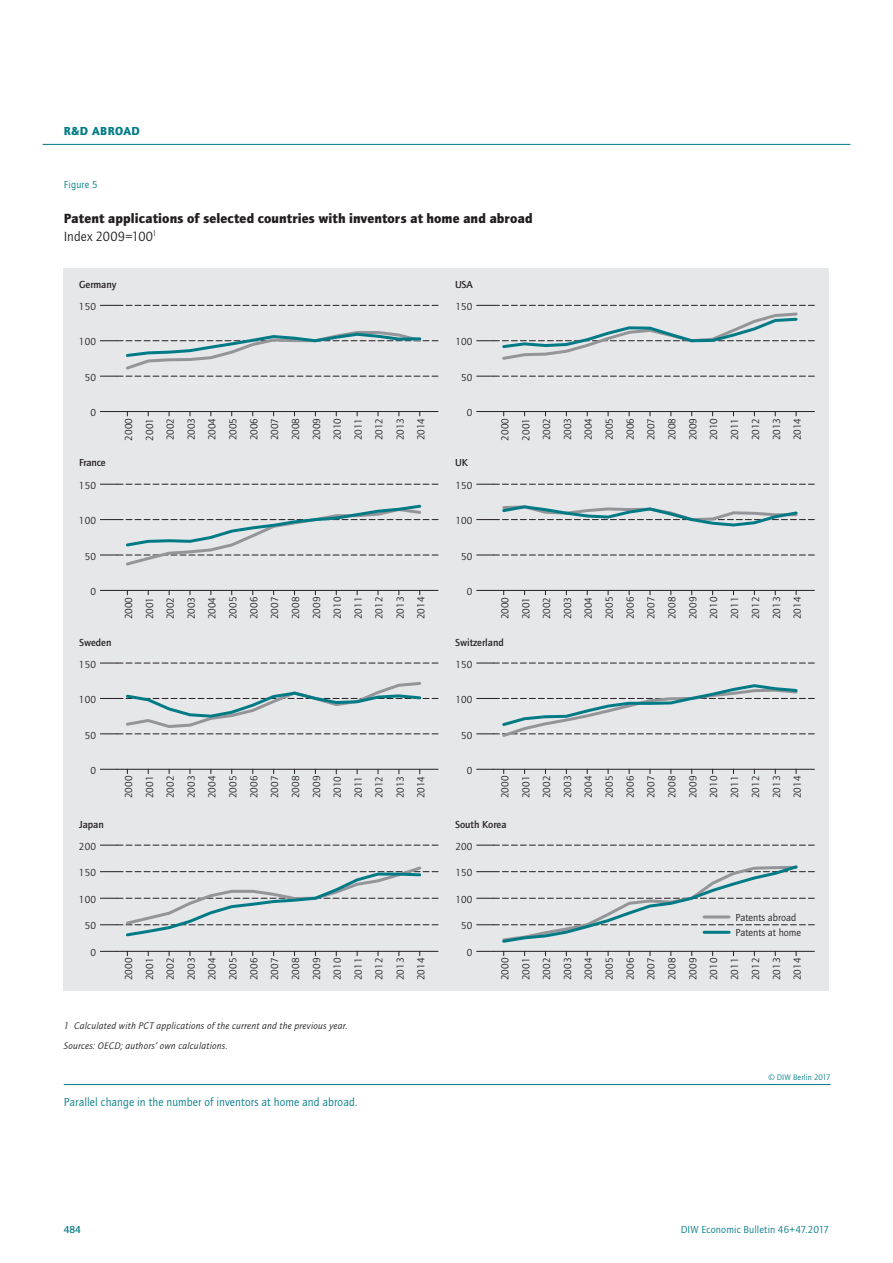
<style>
.page{position:relative;width:893px;height:1263px;background:#fff}
.page>*{position:absolute;margin:0;border:0;box-sizing:border-box;transform-origin:0 0}
.t1{font:900 13.8px/18px "Quay Sans ITC Std";letter-spacing:.005em;color:#231f20}
.t2{font:12px "Quay Sans ITC Std";letter-spacing:.01em;color:#007b85}
.t3{font:900 12px "Quay Sans ITC Std";color:#007b85}
.t4{font:10.5px/20.9px "Quay Sans ITC Std";letter-spacing:-.005em;color:#231f20;text-align:justify}
.t5{font:500 10.5px "Quay Sans ITC Std";color:#231f20}
.t6{font:10.5px "Quay Sans ITC Std";letter-spacing:.015em;color:#007b85}
.t7{font:500 10.5px "Quay Sans ITC Std";color:#007b85}
.t8{font:italic 9.75px/20.5px "Quay Sans ITC Std";letter-spacing:.025em;color:#231f20}
.t9{font:8.25px "Quay Sans ITC Std";letter-spacing:.01em;color:#007b85}
.s1{font-weight:400}
</style>
<div class="page">
<hr style="left:43px;top:144px;width:807px;height:1px;background:#007b85">
<hr style="left:64px;top:1084px;width:767px;height:1px;background:#007b85">
<div style="left:64px;top:268px;width:765px;height:723px;background:#e6e7e9"></div>
<hr style="left:117px;top:411px;width:321px;height:1px;background:#231f20">
<svg style="left:100px;top:411px;width:17px;height:1px"></svg>
<svg style="left:100px;top:305px;width:338px;height:1px"></svg>
<hr style="left:493px;top:411px;width:321px;height:1px;background:#231f20">
<svg style="left:477px;top:411px;width:16px;height:1px"></svg>
<svg style="left:477px;top:376px;width:337px;height:1px"></svg>
<hr style="left:117px;top:590px;width:321px;height:1px;background:#231f20">
<svg style="left:100px;top:590px;width:17px;height:1px"></svg>
<svg style="left:100px;top:484px;width:338px;height:1px"></svg>
<hr style="left:493px;top:590px;width:321px;height:1px;background:#231f20">
<svg style="left:477px;top:590px;width:16px;height:1px"></svg>
<svg style="left:477px;top:555px;width:337px;height:1px"></svg>
<svg style="left:477px;top:484px;width:337px;height:1px"></svg>
<hr style="left:117px;top:769px;width:321px;height:1px;background:#231f20">
<svg style="left:100px;top:769px;width:17px;height:1px"></svg>
<svg style="left:100px;top:663px;width:338px;height:1px"></svg>
<hr style="left:493px;top:769px;width:321px;height:1px;background:#231f20">
<svg style="left:477px;top:769px;width:16px;height:1px"></svg>
<svg style="left:477px;top:663px;width:337px;height:1px"></svg>
<hr style="left:117px;top:951px;width:321px;height:1px;background:#231f20">
<svg style="left:100px;top:951px;width:17px;height:1px"></svg>
<svg style="left:100px;top:845px;width:338px;height:1px"></svg>
<hr style="left:493px;top:951px;width:321px;height:1px;background:#231f20">
<svg style="left:477px;top:951px;width:16px;height:1px"></svg>
<svg style="left:477px;top:845px;width:337px;height:1px"></svg>
<svg style="left:100px;top:331px;width:338px;height:46px"></svg>
<svg style="left:477px;top:305px;width:337px;height:55px"></svg>
<svg style="left:100px;top:504px;width:338px;height:62px"></svg>
<svg style="left:477px;top:505px;width:337px;height:22px"></svg>
<svg style="left:100px;top:682px;width:338px;height:53px"></svg>
<svg style="left:477px;top:684px;width:337px;height:53px"></svg>
<svg style="left:100px;top:866px;width:338px;height:71px"></svg>
<svg style="left:477px;top:865px;width:337px;height:78px"></svg>
<p class="t3" style="left:64px;top:123px;width:38px">R&amp;D abroad</p>
<p class="t6" style="left:64px;top:178px;width:35px">Figure 5</p>
<h1 class="t1" style="left:64px;top:209px;width:470px">Patent applications of selected countries with inventors at home and abroad<br><span class="s1">Index 2009=100</span><sup>1</sup></h1>
<p class="t5" style="left:79px;top:278px;width:39px">Germany</p>
<p class="t5" style="left:455px;top:278px;width:19px">USA</p>
<p class="t4" style="left:79px;top:296px;width:18px">150</p>
<p class="t4" style="left:455px;top:296px;width:18px">150</p>
<p class="t4" style="left:79px;top:331px;width:18px">100</p>
<p class="t4" style="left:455px;top:331px;width:18px">100</p>
<p class="t4" style="left:85px;top:367px;width:13px">50</p>
<p class="t4" style="left:461px;top:367px;width:13px">50</p>
<p class="t4" style="left:90px;top:402px;width:7px">0</p>
<p class="t4" style="left:467px;top:402px;width:7px">0</p>
<p class="t4" style="left:118px;top:440px;width:24px;rotate:-90deg">2000<br>2001<br>2002<br>2003<br>2004<br>2005<br>2006<br>2007<br>2008<br>2009<br>2010<br>2011<br>2012<br>2013<br>2014</p>
<p class="t5" style="left:79px;top:457px;width:28px">France</p>
<p class="t5" style="left:455px;top:457px;width:14px">UK</p>
<p class="t4" style="left:79px;top:475px;width:18px">150</p>
<p class="t4" style="left:455px;top:475px;width:18px">150</p>
<p class="t4" style="left:79px;top:510px;width:18px">100</p>
<p class="t4" style="left:455px;top:510px;width:18px">100</p>
<p class="t4" style="left:85px;top:546px;width:13px">50</p>
<p class="t4" style="left:461px;top:546px;width:13px">50</p>
<p class="t4" style="left:90px;top:581px;width:7px">0</p>
<p class="t4" style="left:467px;top:581px;width:7px">0</p>
<p class="t4" style="left:118px;top:619px;width:24px;rotate:-90deg">2000<br>2001<br>2002<br>2003<br>2004<br>2005<br>2006<br>2007<br>2008<br>2009<br>2010<br>2011<br>2012<br>2013<br>2014</p>
<p class="t4" style="left:495px;top:440px;width:24px;rotate:-90deg">2000<br>2001<br>2002<br>2003<br>2004<br>2005<br>2006<br>2007<br>2008<br>2009<br>2010<br>2011<br>2012<br>2013<br>2014</p>
<p class="t4" style="left:495px;top:619px;width:24px;rotate:-90deg">2000<br>2001<br>2002<br>2003<br>2004<br>2005<br>2006<br>2007<br>2008<br>2009<br>2010<br>2011<br>2012<br>2013<br>2014</p>
<p class="t5" style="left:79px;top:637px;width:34px">Sweden</p>
<p class="t5" style="left:455px;top:637px;width:50px">Switzerland</p>
<p class="t4" style="left:79px;top:654px;width:18px">150</p>
<p class="t4" style="left:455px;top:654px;width:18px">150</p>
<p class="t4" style="left:79px;top:689px;width:18px">100</p>
<p class="t4" style="left:455px;top:689px;width:18px">100</p>
<p class="t4" style="left:85px;top:724px;width:13px">50</p>
<p class="t4" style="left:461px;top:724px;width:13px">50</p>
<p class="t4" style="left:90px;top:760px;width:7px">0</p>
<p class="t4" style="left:467px;top:760px;width:7px">0</p>
<p class="t4" style="left:118px;top:798px;width:24px;rotate:-90deg">2000<br>2001<br>2002<br>2003<br>2004<br>2005<br>2006<br>2007<br>2008<br>2009<br>2010<br>2011<br>2012<br>2013<br>2014</p>
<p class="t4" style="left:495px;top:798px;width:24px;rotate:-90deg">2000<br>2001<br>2002<br>2003<br>2004<br>2005<br>2006<br>2007<br>2008<br>2009<br>2010<br>2011<br>2012<br>2013<br>2014</p>
<p class="t5" style="left:79px;top:818px;width:26px">Japan</p>
<p class="t5" style="left:455px;top:818px;width:53px">South Korea</p>
<p class="t4" style="left:79px;top:836px;width:18px">200</p>
<p class="t4" style="left:455px;top:836px;width:18px">200</p>
<p class="t4" style="left:79px;top:862px;width:18px">150</p>
<p class="t4" style="left:455px;top:862px;width:18px">150</p>
<p class="t4" style="left:79px;top:889px;width:18px">100</p>
<p class="t4" style="left:455px;top:889px;width:18px">100</p>
<p class="t4" style="left:85px;top:915px;width:13px">50</p>
<p class="t4" style="left:461px;top:915px;width:13px">50</p>
<p class="t4" style="left:735px;top:909px;width:67px;line-height:15.5px">Patents abroad<br>Patents at home</p>
<p class="t4" style="left:90px;top:942px;width:7px">0</p>
<p class="t4" style="left:467px;top:942px;width:7px">0</p>
<p class="t4" style="left:118px;top:980px;width:24px;rotate:-90deg">2000<br>2001<br>2002<br>2003<br>2004<br>2005<br>2006<br>2007<br>2008<br>2009<br>2010<br>2011<br>2012<br>2013<br>2014</p>
<p class="t4" style="left:495px;top:980px;width:24px;rotate:-90deg">2000<br>2001<br>2002<br>2003<br>2004<br>2005<br>2006<br>2007<br>2008<br>2009<br>2010<br>2011<br>2012<br>2013<br>2014</p>
<p class="t8" style="left:64px;top:1015px;width:285px">1 Calculated with PCT applications of the current and the previous year.<br>Sources: OECD; authors’ own calculations.</p>
<p class="t9" style="left:768px;top:1072px;width:64px">© DIW Berlin 2017</p>
<p class="t2" style="left:64px;top:1095px;width:295px">Parallel change in the number of inventors at home and abroad.</p>
<p class="t7" style="left:64px;top:1223px;width:19px">484</p>
<p class="t6" style="left:681px;top:1223px;width:150px">DIW Economic Bulletin 46+47.2017</p>
</div>
